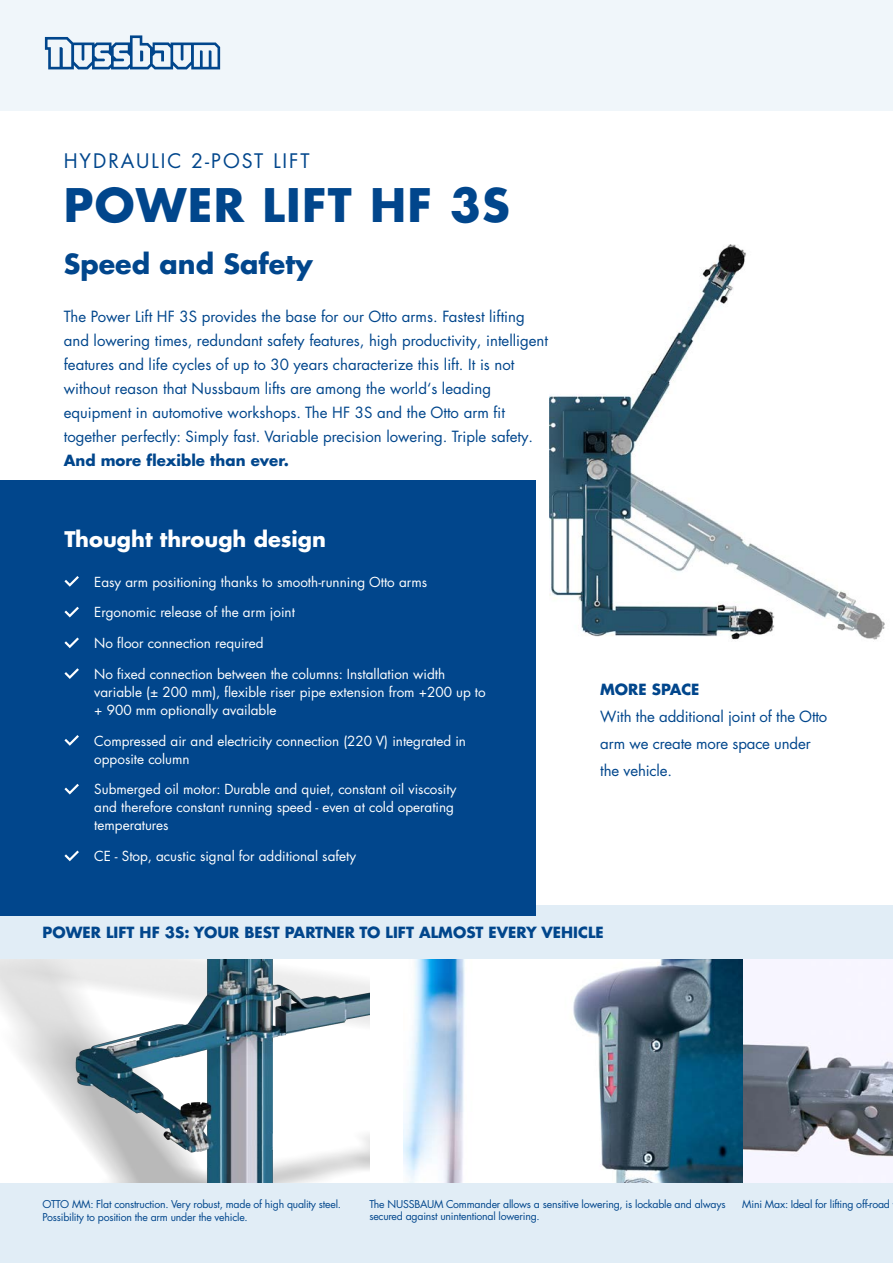
<style>
.page{position:relative;width:893px;height:1263px;background:#fff}
.page>*{position:absolute;margin:0;border:0;box-sizing:border-box;transform-origin:0 0}
.t1{font:700 45px "Futura LT Pro";letter-spacing:.03em;color:#01468c}
.t2{font:700 27px "Futura LT Pro";color:#01468c}
.t3{font:700 21px "Futura LT Pro";color:#fff}
.t4{font:19.5px "Futura LT Pro";letter-spacing:.1em;color:#01468c}
.t5{font:15px/24px "Futura LT Pro";color:#01468c}
.t6{font:700 15px "Futura LT Pro";color:#01468c}
.t7{font:13.5px/18px "Futura LT Pro";color:#fff}
.légendes{font:10.5px/12.6px "Futura LT Pro";letter-spacing:-.02em;color:#01468c}
.s1{font-weight:700}
</style>
<div class="page">
<img style="left:550px;top:244px;width:335px;height:396px">
<img style="left:404px;top:959px;width:339px;height:224px">
<img style="left:0;top:959px;width:369px;height:224px">
<img style="left:743px;top:1041px;width:150px;height:117px">
<div style="left:0;top:0;width:893px;height:111px;background:#f0f6fa"></div>
<svg style="left:45px;top:35px;width:175px;height:34px"></svg>
<div style="left:0;top:1183px;width:893px;height:80px;background:#e1edf6"></div>
<div style="left:0;top:905px;width:893px;height:54px;background:#e1edf6"></div>
<div style="left:0;top:480px;width:536px;height:435px;background:#01468c"></div>
<svg style="left:64px;top:576px;width:15px;height:11px"></svg>
<svg style="left:64px;top:607px;width:15px;height:10px"></svg>
<svg style="left:64px;top:637px;width:15px;height:11px"></svg>
<svg style="left:64px;top:668px;width:15px;height:11px"></svg>
<svg style="left:64px;top:735px;width:15px;height:11px"></svg>
<svg style="left:64px;top:784px;width:15px;height:10px"></svg>
<svg style="left:64px;top:850px;width:15px;height:11px"></svg>
<p class="t4" style="left:64px;top:147px;width:247px">HYDRAULIC 2-POST LIFT</p>
<p class="t1" style="left:64px;top:171px;width:448px">POWER LIFT HF 3S</p>
<p class="t2" style="left:64px;top:243px;width:250px">Speed and Safety</p>
<p class="t5" style="left:64px;top:304px;width:486px">The Power Lift HF 3S provides the base for our Otto arms. Fastest lifting and lowering times, redundant safety features, high productivity, intelligent features and life cycles of up to 30 years characterize this lift. It is not without reason that Nussbaum lifts are among the world‘s leading equipment in automotive workshops. The HF 3S and the Otto arm fit together perfectly: Simply fast. Variable precision lowering. Triple safety.<br><span class="s1">And more flexible than ever.</span></p>
<p class="t3" style="left:64px;top:523px;width:263px">Thought through design</p>
<p class="t7" style="left:94px;top:572px;width:334px">Easy arm positioning thanks to smooth-running Otto arms</p>
<p class="t7" style="left:94px;top:603px;width:202px">Ergonomic release of the arm joint</p>
<p class="t7" style="left:94px;top:634px;width:171px">No floor connection required</p>
<p class="t7" style="left:94px;top:665px;width:393px">No fixed connection between the columns: Installation width variable (± 200 mm), flexible riser pipe extension from +200 up to + 900 mm optionally available</p>
<p class="t7" style="left:94px;top:731px;width:373px">Compressed air and electricity connection (220 V) integrated in opposite column</p>
<p class="t7" style="left:94px;top:780px;width:364px">Submerged oil motor: Durable and quiet, constant oil viscosity and therefore constant running speed - even at cold operating temperatures</p>
<p class="t7" style="left:94px;top:847px;width:263px">CE - Stop, acustic signal for additional safety</p>
<p class="t5" style="left:600px;top:675px;width:229px;line-height:27px"><span class="s1">MORE SPACE<br></span>With the additional joint of the Otto arm we create more space under the vehicle.</p>
<p class="t6" style="left:43px;top:920px;width:563px">POWER LIFT HF 3S: YOUR BEST PARTNER TO LIFT ALMOST EVERY VEHICLE</p>
<p class="légendes" style="left:43px;top:1198px;width:300px">OTTO MM: Flat construction. Very robust, made of high quality steel.<br>Possibility to position the arm under the vehicle.</p>
<p class="légendes" style="left:369px;top:1197px;width:358px">The NUSSBAUM Commander allows a sensitive lowering, is lockable and always secured against unintentional lowering.</p>
<p class="légendes" style="left:742px;top:1197px;width:149px">Mini Max: Ideal for lifting off-road</p>
</div>
